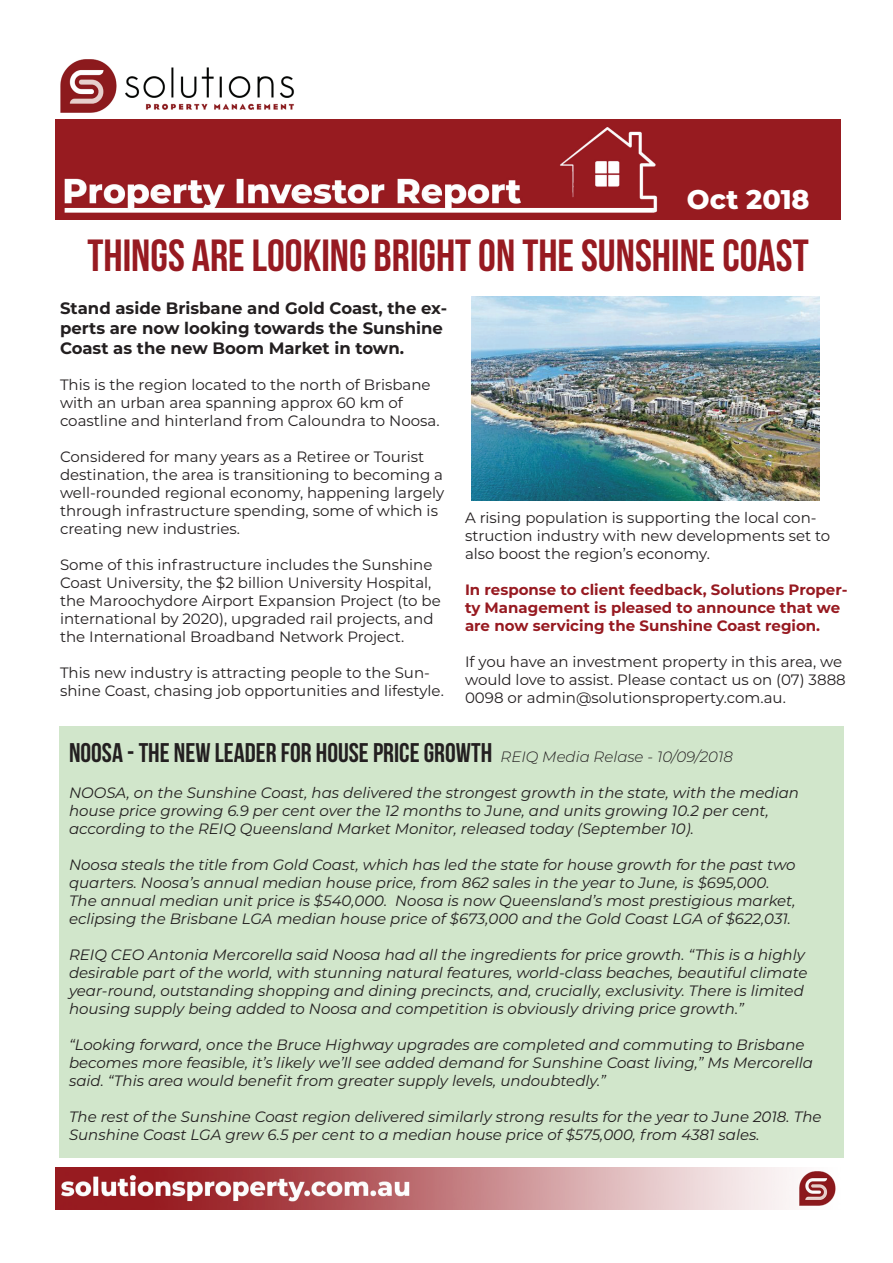
<style>
.page{position:relative;width:893px;height:1263px;background:#fff}
.page>*{position:absolute;margin:0;border:0;box-sizing:border-box;transform-origin:0 0}
.t1{font:45px "Bebas Neue";color:#971a21}
.t2{font:27px "Bebas Neue";color:#231f20}
.t3{font:800 27px "Montserrat";color:#fff}
.t4{font:700 16.5px/19.8px "Montserrat";color:#231f20}
.t5{font:italic 15px/18px "Montserrat";color:#231f20}
.t6{font:15px/18px "Montserrat";color:#231f20}
.t7{font:700 15px/18px "Montserrat";color:#971a21}
.s1{font-family:"Montserrat";font-weight:300;font-style:italic;font-size:15px}
</style>
<div class="page">
<img style="left:55px;top:1167px;width:781px;height:43px">
<img style="left:55px;top:119px;width:785px;height:100px">
<img style="left:60px;top:59px;width:234px;height:54px">
<div style="left:58px;top:726px;width:785px;height:432px;background:#d1e6cb"></div>
<img style="left:471px;top:296px;width:348px;height:205px">
<h2 class="t3" style="left:687px;top:180px;width:124px">Oct 2018</h2>
<h1 class="t1" style="left:87px;top:231px;width:723px">THINGS ARE LOOKING BRIGHT ON THE SUNSHINE COAST</h1>
<p class="t4" style="left:60px;top:298px;width:389px">Stand aside Brisbane and Gold Coast, the ex&shy;perts are now looking towards the Sunshine<br>Coast as the new Boom Market in town.</p>
<p class="t6" style="left:60px;top:375px;width:381px">This is the region located to the north of Brisbane with an urban area spanning approx 60 km of coastline and hinterland from Caloundra to Noosa.</p>
<p class="t6" style="left:60px;top:447px;width:386px">Considered for many years as a Retiree or Tourist destination, the area is transitioning to becoming a well-rounded regional economy, happening largely through infrastructure spending, some of which is creating new industries.</p>
<p class="t6" style="left:60px;top:555px;width:382px">Some of this infrastructure includes the Sunshine Coast University, the $2 billion University Hospital, the Maroochydore Airport Expansion Project (to be international by 2020), upgraded rail projects, and the International Broadband Network Project.</p>
<p class="t6" style="left:60px;top:663px;width:385px">This new industry is attracting people to the Sun&shy;shine Coast, chasing job opportunities and lifestyle.</p>
<p class="t6" style="left:465px;top:508px;width:367px">A rising population is supporting the local con&shy;struction industry with new developments set to also boost the region’s economy.</p>
<p class="t7" style="left:465px;top:580px;width:384px">In response to client feedback, Solutions Proper&shy;ty Management is pleased to announce that we are now servicing the Sunshine Coast region.</p>
<p class="t6" style="left:465px;top:652px;width:382px">If you have an investment property in this area, we would love to assist. Please contact us on (07) 3888<br>0098 or admin@solutionsproperty.com.au.</p>
<h2 class="t2" style="left:69px;top:737px;width:665px">NOOSA - THE NEW LEADER FOR HOUSE PRICE GROWTH <span class="s1">REIQ Media Relase - 10/09/2018</span></h2>
<p class="t5" style="left:69px;top:783px;width:731px">NOOSA, on the Sunshine Coast, has delivered the strongest growth in the state, with the median house price growing 6.9 per cent over the 12 months to June, and units growing 10.2 per cent, according to the REIQ Queensland Market Monitor, released today (September 10).</p>
<p class="t5" style="left:69px;top:855px;width:728px">Noosa steals the title from Gold Coast, which has led the state for house growth for the past two quarters. Noosa’s annual median house price, from 862 sales in the year to June, is $695,000.<br>The annual median unit price is $540,000. Noosa is now Queensland’s most prestigious market, eclipsing the Brisbane LGA median house price of $673,000 and the Gold Coast LGA of $622,031.</p>
<p class="t5" style="left:69px;top:945px;width:740px">REIQ CEO Antonia Mercorella said Noosa had all the ingredients for price growth. “This is a highly desirable part of the world, with stunning natural features, world-class beaches, beautiful climate year-round, outstanding shopping and dining precincts, and, crucially, exclusivity. There is limited housing supply being added to Noosa and competition is obviously driving price growth.”</p>
<p class="t5" style="left:69px;top:1035px;width:745px">“Looking forward, once the Bruce Highway upgrades are completed and commuting to Brisbane becomes more feasible, it’s likely we’ll see added demand for Sunshine Coast living,” Ms Mercorella said. “This area would benefit from greater supply levels, undoubtedly.”</p>
<p class="t5" style="left:69px;top:1107px;width:754px">The rest of the Sunshine Coast region delivered similarly strong results for the year to June 2018. The<br>Sunshine Coast LGA grew 6.5 per cent to a median house price of $575,000, from 4381 sales.</p>
</div>
